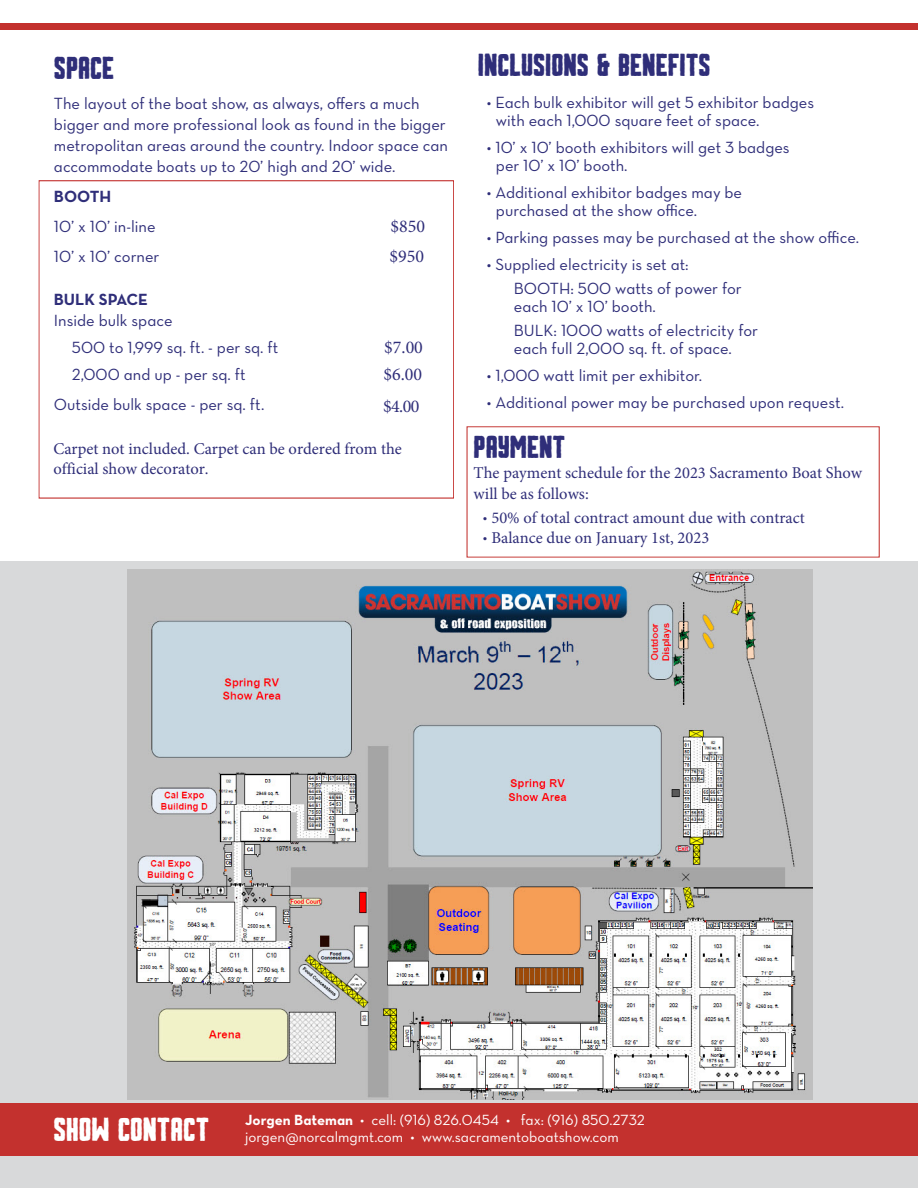
<style>
.page{position:relative;width:918px;height:1188px;background:#fff}
.page>*{position:absolute;margin:0;border:0;box-sizing:border-box;transform-origin:0 0}
.t1{font:33px "Sumac Rocky";color:#fff}
.t2{font:31.5px "Sumac Rocky";color:#2f2e79}
.t3{font:18px "Minion Pro";color:#2f2e79}
.t4{font:16.5px/21px "Neutra Text Book Alt";color:#2f2e79}
.t5{font:16.5px/20.4px "Minion Pro";color:#2f2e79}
.t6{font:16.5px/19.8px "Minion Pro";color:#2e2d78}
.t7{font:16.5px "Neutra Text Bold Alt";color:#2f2e79}
.t8{font:15px/17px "Neutra Text Book Alt";color:#fff}
.s1{font-family:"Neutra Text Book Alt"}
.s2{font-family:"Neutra Text Bold Alt"}
</style>
<div class="page">
<div style="left:0;top:561px;width:917px;height:627px;background:#d8d9da"></div>
<div style="left:0;top:23px;width:918px;height:6px;background:#c3312e"></div>
<div style="left:39px;top:180px;width:415px;height:319px;border:1px solid #c3312e"></div>
<div style="left:0;top:1103px;width:918px;height:53px;background:#c3312e"></div>
<img style="left:128px;top:569px;width:684px;height:530px">
<h2 class="t2" style="left:54px;top:49px;width:62px">SPACE</h2>
<p class="t4" style="left:54px;top:92px;width:395px">The layout of the boat show, as always, offers a much bigger and more professional look as found in the bigger metropolitan areas around the country. Indoor space can accommodate boats up to 20’ high and 20’ wide.</p>
<p class="t7" style="left:54px;top:186px;width:59px">BOOTH</p>
<p class="t4" style="left:54px;top:215px;width:103px">10’ x 10’ in-line</p>
<p class="t3" style="left:391px;top:214px;width:36px">$850</p>
<p class="t4" style="left:54px;top:245px;width:107px">10’ x 10’ corner</p>
<p class="t3" style="left:390px;top:244px;width:36px">$950</p>
<p class="t7" style="left:54px;top:289px;width:96px">BULK SPACE</p>
<p class="t4" style="left:72px;top:307px;width:208px;line-height:27px;text-indent:-18px">Inside bulk space<br>500 to 1,999 sq. ft. - per sq. ft</p>
<p class="t3" style="left:384px;top:336px;width:40px">$7.00</p>
<p class="t4" style="left:72px;top:364px;width:175px">2,000 and up - per sq. ft</p>
<p class="t3" style="left:384px;top:363px;width:40px">$6.00</p>
<p class="t4" style="left:54px;top:394px;width:212px">Outside bulk space - per sq. ft.</p>
<p class="t3" style="left:383px;top:394px;width:38px">$4.00</p>
<p class="t6" style="left:53px;top:439px;width:350px">Carpet not included. Carpet can be ordered from the official show decorator.</p>
<h2 class="t2" style="left:478px;top:47px;width:234px">INCLUSIONS &amp; BENEFITS</h2>
<p class="t4" style="left:496px;top:93px;width:320px;line-height:18px;text-indent:-9px">• Each bulk exhibitor will get 5 exhibitor badges with each 1,000 square feet of space.</p>
<p class="t4" style="left:496px;top:138px;width:295px;line-height:18px;text-indent:-9px">• 10’ x 10’ booth exhibitors will get 3 badges per 10’ x 10’ booth.</p>
<p class="t4" style="left:496px;top:183px;width:248px;line-height:18px;text-indent:-9px">• Additional exhibitor badges may be purchased at the show office.</p>
<p class="t4" style="left:487px;top:227px;width:374px">• Parking passes may be purchased at the show office.</p>
<p class="t4" style="left:514px;top:252px;width:229px;line-height:24px;text-indent:-27px">• Supplied electricity is set at:<br>BOOTH: 500 watts of power for</p>
<p class="t4" style="left:514px;top:294px;width:246px;line-height:24px">each 10’ x 10’ booth.<br>BULK: 1000 watts of electricity for</p>
<p class="t4" style="left:514px;top:338px;width:219px">each full 2,000 sq. ft. of space.</p>
<p class="t4" style="left:487px;top:365px;width:217px">• 1,000 watt limit per exhibitor.</p>
<p class="t4" style="left:487px;top:392px;width:359px">• Additional power may be purchased upon request.</p>
<h2 class="t2" style="left:474px;top:429px;width:93px">PAYMENT</h2>
<p class="t5" style="left:474px;top:463px;width:390px">The payment schedule for the 2023 Sacramento Boat Show will be as follows:</p>
<p class="t5" style="left:483px;top:507px;width:323px"><span class="s1">•</span> 50% of total contract amount due with contract</p>
<p class="t5" style="left:483px;top:527px;width:228px"><span class="s1">•</span> Balance due on January 1st, 2023</p>
<h1 class="t1" style="left:54px;top:1110px;width:157px">SHOW CONTACT</h1>
<p class="t8" style="left:245px;top:1112px;width:401px"><span class="s2">Jorgen Bateman</span> • cell: (916) 826.0454 • fax: (916) 850.2732 jorgen@norcalmgmt.com • www.sacramentoboatshow.com</p>
</div>
